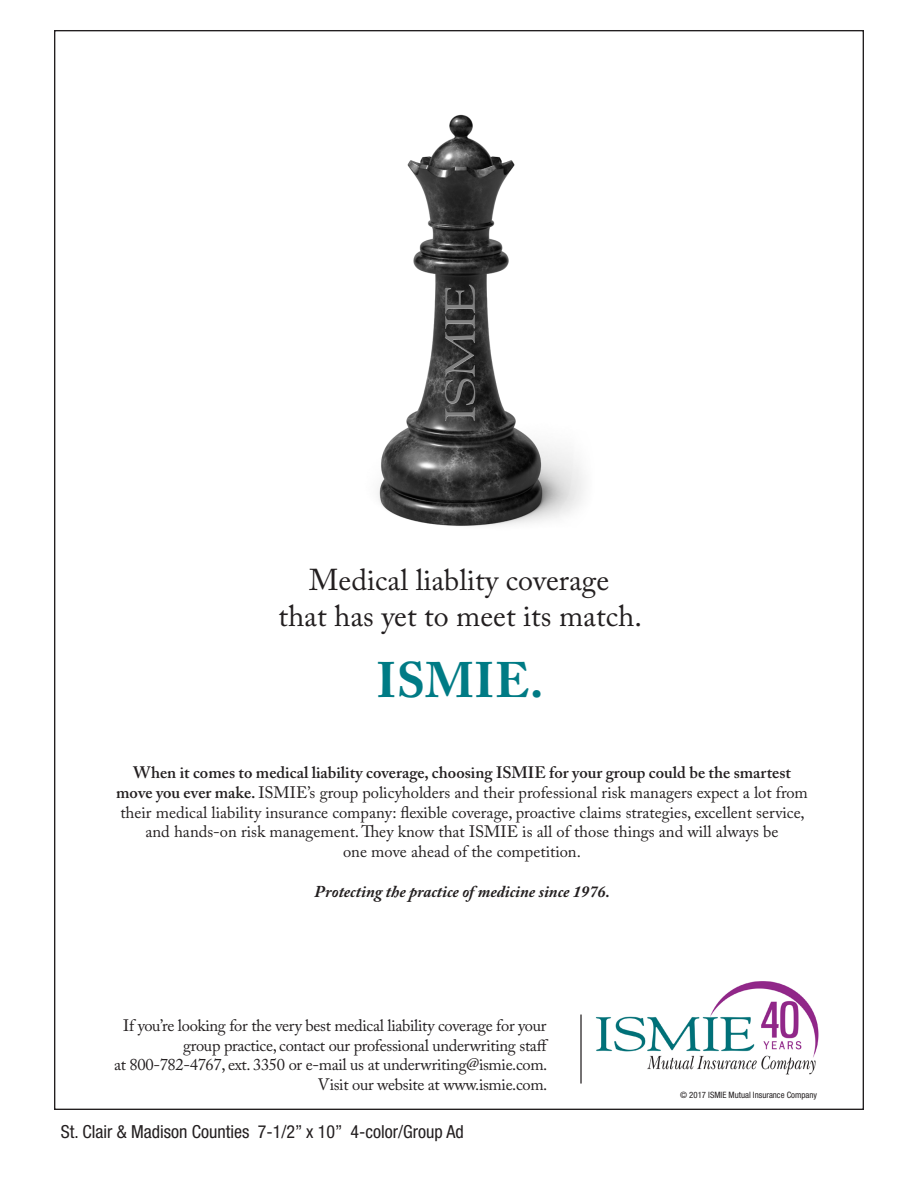
<style>
.page{position:relative;width:918px;height:1188px;background:#fff}
.page>*{position:absolute;margin:0;border:0;box-sizing:border-box;transform-origin:0 0}
.t1{font:700 49.5px "Adobe Caslon Pro";color:#007b85}
.t2{font:30px "Adobe Caslon Pro";color:#231f20}
.t3{font:condensed 18px "Helvetica Neue";color:#231f20}
.t4{font:16.5px/19.8px "Adobe Caslon Pro";color:#231f20;text-align:center}
.t5{font:16.5px/19.8px "Adobe Caslon Pro";letter-spacing:-.02em;color:#231f20;text-align:right}
.t6{font:italic 700 16.5px "Adobe Caslon Pro";color:#231f20}
.t7{font:condensed 8.7px "Helvetica Neue";color:#231f20}
.s1{font-weight:600}
</style>
<div class="page">
<img style="left:378px;top:114px;width:206px;height:412px">
<hr style="left:580px;top:1015px;width:2px;height:69px;background:#231f20">
<img style="left:595px;top:981px;width:224px;height:94px">
<p class="t2" style="left:309px;top:562px;width:302px">Medical liablity coverage</p>
<p class="t2" style="left:278px;top:598px;width:365px">that has yet to meet its match.</p>
<p class="t1" style="left:376px;top:651px;width:169px">ISMIE.</p>
<p class="t4" style="left:116px;top:762px;width:693px"><span class="s1">When it comes to medical liability coverage, choosing ISMIE for your group could be the smartest move you ever make.</span> ISMIE’s group policyholders and their professional risk managers expect a lot from their medical liability insurance company: flexible coverage, proactive claims strategies, excellent service, and hands-on risk management. They know that ISMIE is all of those things and will always be<br>one move ahead of the competition.</p>
<p class="t6" style="left:314px;top:881px;width:297px">Protecting the practice of medicine since 1976.</p>
<p class="t5" style="left:123px;top:1015px;width:427px">If you’re looking for the very best medical liability coverage for your group practice, contact our professional underwriting staff</p>
<p class="t5" style="left:114px;top:1055px;width:435px">at 800-782-4767, ext. 3350 or e-mail us at underwriting@ismie.com.</p>
<p class="t5" style="left:318px;top:1075px;width:231px">Visit our website at www.ismie.com.</p>
<p class="t3" style="left:61px;top:1121px;width:404px">St. Clair &amp; Madison Counties 7-1/2” x 10” 4-color/Group Ad</p>
<p class="t7" style="left:680px;top:1090px;width:138px">© 2017 ISMIE Mutual Insurance Company</p>
</div>
